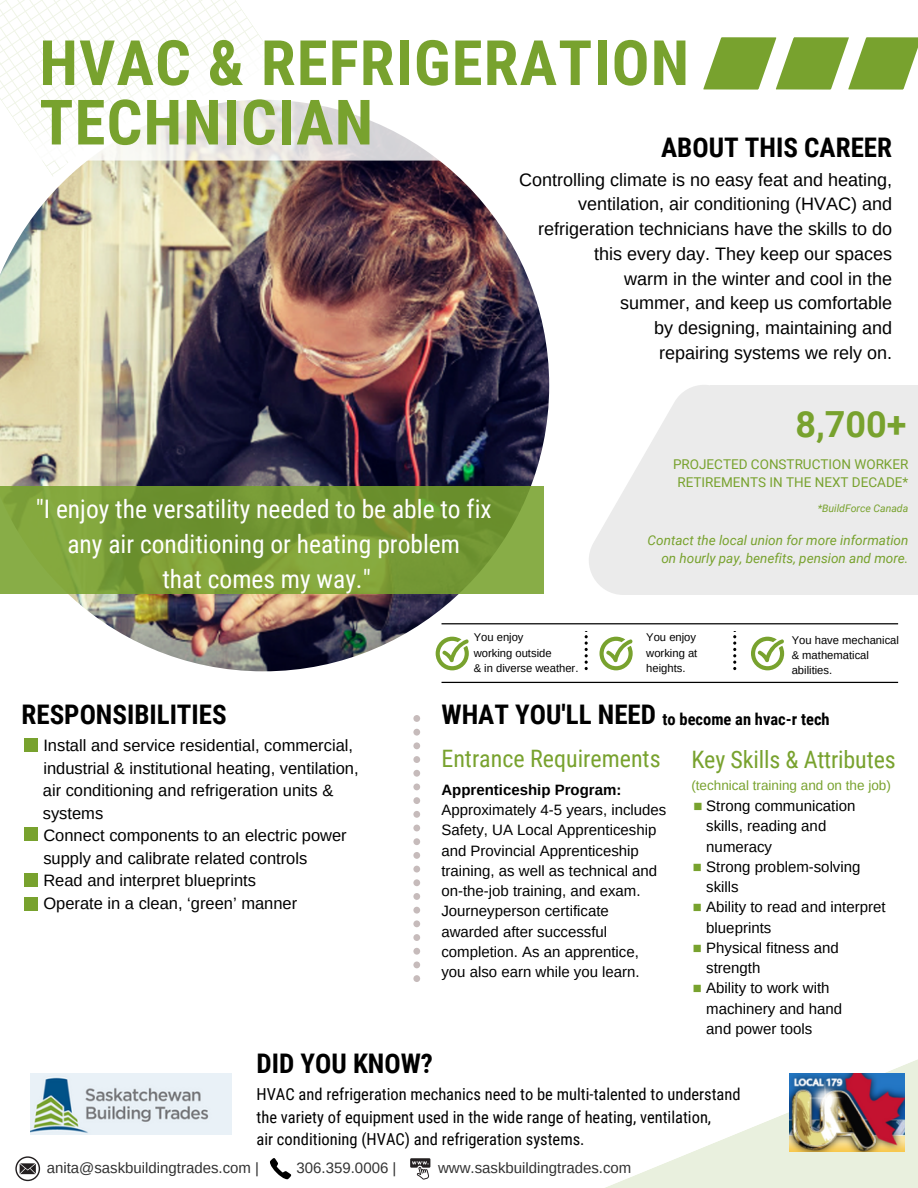
<style>
.page{position:relative;width:918px;height:1188px;background:#fff}
.page>*{position:absolute;margin:0;border:0;box-sizing:border-box;transform-origin:0 0}
.t1{font:700 62.55px/59.4px "Roboto Condensed";letter-spacing:.02em;color:#78a22e}
.t2{font:700 36px "Roboto";color:#78a22e}
.t3{font:700 27px "Roboto Condensed";color:#000}
.t4{font:25.5px/34.8px "Roboto Condensed";color:#fff;text-align:center}
.t5{font:24px "Roboto Condensed";color:#78a22e}
.t6{font:18px/24.8px "Arimo";color:#000;text-align:right}
.t7{font:16.5px/22.5px "Arimo";color:#000}
.t8{font:16.5px "Roboto Condensed";color:#000}
.t9{font:700 16.5px "Roboto Condensed";color:#000}
.t10{font:15px/20.2px "Arimo";color:#000}
.t11{font:15px "Arimo";color:#333}
.t12{font:700 15px "Arimo";color:#000}
.t13{font:italic 13.5px/18px "Roboto";color:#78a22e;text-align:right}
.t14{font:13.5px "Roboto";color:#78a22e}
.t15{font:13.5px "Arimo";color:#78a22e}
.t16{font:11.25px/15.1px "Arimo";color:#000}
.t17{font:italic 10.5px "Roboto";color:#78a22e}
.s1{font-weight:700;color:#78a22e}
</style>
<div class="page">
<img style="left:0;top:160px;width:560px;height:522px">
<svg style="left:413px;top:715px;width:7px;height:267px"></svg>
<div style="left:710px;top:385px;width:208px;height:209px;background:#ebebeb"></div>
<svg style="left:589px;top:385px;width:240px;height:210px;fill:#ebebeb"></svg>
<svg style="left:585px;top:635px;width:3px;height:35px"></svg>
<svg style="left:733px;top:635px;width:3px;height:35px"></svg>
<svg style="left:600px;top:637px;width:33px;height:33px"></svg>
<svg style="left:436px;top:637px;width:33px;height:33px"></svg>
<svg style="left:751px;top:637px;width:34px;height:33px"></svg>
<svg style="left:442px;top:682px;width:456px;height:1px"></svg>
<svg style="left:442px;top:623px;width:456px;height:1px"></svg>
<svg style="left:605px;top:1059px;width:313px;height:129px"></svg>
<svg style="left:15px;top:1156px;width:25px;height:25px"></svg>
<svg style="left:270px;top:1158px;width:21px;height:21px"></svg>
<svg style="left:410px;top:1158px;width:20px;height:22px"></svg>
<div style="left:24px;top:828px;width:13px;height:13px;background:#78a22e"></div>
<div style="left:24px;top:739px;width:13px;height:13px;background:#78a22e"></div>
<svg style="left:3px;top:0;width:435px;height:160px"></svg>
<svg style="left:703px;top:37px;width:215px;height:53px"></svg>
<div style="left:24px;top:873px;width:13px;height:14px;background:#78a22e"></div>
<img style="left:31px;top:1074px;width:200px;height:60px">
<div style="left:24px;top:898px;width:13px;height:13px;background:#78a22e"></div>
<svg style="left:0;top:486px;width:544px;height:108px;background:#799c37"></svg>
<img style="left:790px;top:1074px;width:114px;height:77px">
<p class="t1" style="left:39px;top:34px;width:651px">HVAC &amp; REFRIGERATION<br>TECHNICIAN</p>
<p class="t3" style="left:661px;top:132px;width:232px">ABOUT THIS CAREER</p>
<p class="t6" style="left:519px;top:167px;width:375px">Controlling climate is no easy feat and heating, ventilation, air conditioning (HVAC) and refrigeration technicians have the skills to do</p>
<p class="t6" style="left:594px;top:241px;width:299px">this every day. They keep our spaces</p>
<p class="t6" style="left:624px;top:266px;width:269px">warm in the winter and cool in the</p>
<p class="t6" style="left:620px;top:291px;width:273px">summer, and keep us comfortable</p>
<p class="t6" style="left:654px;top:315px;width:240px">by designing, maintaining and</p>
<p class="t6" style="left:659px;top:340px;width:234px">repairing systems we rely on.</p>
<p class="t2" style="left:796px;top:404px;width:112px">8,700+</p>
<p class="t4" style="left:36px;top:492px;width:458px">"I enjoy the versatility needed to be able to fix any air conditioning or heating problem</p>
<p class="t4" style="left:162px;top:562px;width:210px">that comes my way."</p>
<p class="t16" style="left:474px;top:630px;width:51px">You enjoy</p>
<p class="t16" style="left:474px;top:645px;width:79px">working outside</p>
<p class="t16" style="left:474px;top:660px;width:106px">&amp; in diverse weather.</p>
<p class="t14" style="left:673px;top:457px;width:237px">PROJECTED CONSTRUCTION WORKER</p>
<p class="t14" style="left:678px;top:475px;width:232px">RETIREMENTS IN THE NEXT DECADE*</p>
<p class="t17" style="left:818px;top:502px;width:92px">*BuildForce Canada</p>
<p class="t13" style="left:648px;top:531px;width:262px">Contact the local union for more information on hourly pay, benefits, pension and more.</p>
<p class="t16" style="left:646px;top:630px;width:51px">You enjoy</p>
<p class="t16" style="left:646px;top:645px;width:53px">working at</p>
<p class="t16" style="left:646px;top:660px;width:41px">heights.</p>
<p class="t16" style="left:792px;top:632px;width:109px">You have mechanical &amp; mathematical abilities.</p>
<p class="t3" style="left:22px;top:699px;width:207px">RESPONSIBILITIES</p>
<p class="t7" style="left:43px;top:734px;width:317px">Install and service residential, commercial, industrial &amp; institutional heating, ventilation,</p>
<p class="t7" style="left:43px;top:779px;width:292px">air conditioning and refrigeration units &amp;</p>
<p class="t7" style="left:43px;top:802px;width:62px">systems</p>
<p class="t7" style="left:43px;top:824px;width:305px">Connect components to an electric power supply and calibrate related controls</p>
<p class="t7" style="left:43px;top:869px;width:214px">Read and interpret blueprints</p>
<p class="t7" style="left:43px;top:892px;width:255px">Operate in a clean, ‘green’ manner</p>
<p class="t3" style="left:441px;top:699px;width:216px">WHAT YOU'LL NEED</p>
<p class="t9" style="left:662px;top:709px;width:169px">to become an hvac-r tech</p>
<p class="t5" style="left:441px;top:745px;width:221px">Entrance Requirements</p>
<p class="t12" style="left:441px;top:781px;width:181px">Apprenticeship Program:</p>
<p class="t10" style="left:441px;top:800px;width:227px">Approximately 4-5 years, includes<br>Safety, UA Local Apprenticeship and Provincial Apprenticeship training, as well as technical and on-the-job training, and exam.<br>Journeyperson certificate awarded after successful completion. As an apprentice,</p>
<p class="t10" style="left:441px;top:962px;width:200px">you also earn while you learn.</p>
<p class="t5" style="left:691px;top:746px;width:206px">Key Skills &amp; Attributes</p>
<p class="t15" style="left:691px;top:778px;width:201px">(technical training and on the job)</p>
<p class="t10" style="left:694px;top:796px;width:163px"><span class="s1">■</span> Strong communication</p>
<p class="t10" style="left:706px;top:816px;width:122px">skills, reading and numeracy</p>
<p class="t10" style="left:706px;top:877px;width:34px">skills</p>
<p class="t10" style="left:706px;top:917px;width:67px">blueprints</p>
<p class="t10" style="left:706px;top:958px;width:56px">strength</p>
<p class="t10" style="left:706px;top:998px;width:137px">machinery and hand</p>
<p class="t10" style="left:706px;top:1018px;width:107px">and power tools</p>
<p class="t10" style="left:693px;top:856px;width:169px"><span class="s1">■</span> Strong problem-solving</p>
<p class="t10" style="left:693px;top:897px;width:194px"><span class="s1">■</span> Ability to read and interpret</p>
<p class="t10" style="left:693px;top:937px;width:147px"><span class="s1">■</span> Physical fitness and</p>
<p class="t10" style="left:693px;top:978px;width:138px"><span class="s1">■</span> Ability to work with</p>
<p class="t3" style="left:257px;top:1048px;width:178px">DID YOU KNOW?</p>
<p class="t8" style="left:257px;top:1085px;width:486px">HVAC and refrigeration mechanics need to be multi-talented to understand</p>
<p class="t8" style="left:257px;top:1108px;width:456px">the variety of equipment used in the wide range of heating, ventilation,</p>
<p class="t8" style="left:257px;top:1130px;width:330px">air conditioning (HVAC) and refrigeration systems.</p>
<p class="t11" style="left:47px;top:1160px;width:214px">anita@saskbuildingtrades.com |</p>
<p class="t11" style="left:297px;top:1160px;width:101px">306.359.0006 |</p>
<p class="t11" style="left:438px;top:1160px;width:195px">www.saskbuildingtrades.com</p>
</div>
